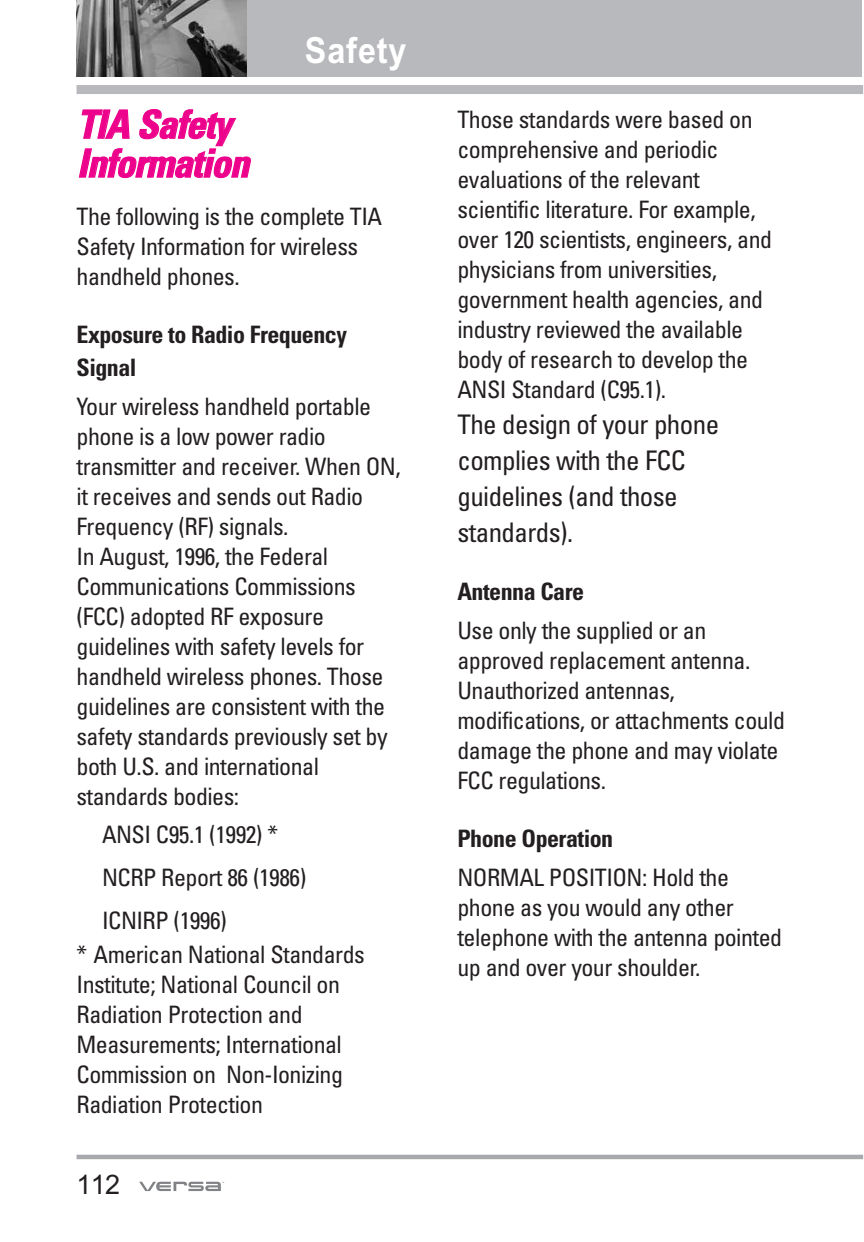
<style>
.page{position:relative;width:864px;height:1242px;background:#fff}
.page>*{position:absolute;margin:0;border:0;box-sizing:border-box;transform-origin:0 0}
.t1{font:italic 700 condensed 39px/39px "Univers";letter-spacing:-.025em;color:#ed028c}
.t2{font:700 36px "Arial";letter-spacing:.03em;color:#fff;scale:.9 1}
.t3{font:condensed 27px/36px "Univers";letter-spacing:-.02em;color:#231f20}
.t4{font:27px "Arial";color:#231f20}
.t5{font:condensed 24px/30px "Univers";letter-spacing:-.02em;color:#231f20}
.t6{font:700 condensed 24px/33px "Univers";letter-spacing:-.02em;color:#231f20}
</style>
<div class="page">
<hr style="left:77px;top:1155px;width:786px;height:4px;background:#a8a9ad">
<div style="left:77px;top:85px;width:786px;height:9px;background:#b8b9bc"></div>
<div style="left:96px;top:0;width:766px;height:77px;background:#b8b9bc"></div>
<svg style="left:139px;top:1182px;width:85px;height:9px"></svg>
<img style="left:77px;top:0;width:170px;height:77px">
<h2 class="t2" style="left:305px;top:30px;width:115px">Safety</h2>
<h1 class="t1" style="left:77px;top:108px;width:174px">TIA Safety<br>Information</h1>
<p class="t5" style="left:77px;top:203px;width:307px">The following is the complete TIA<br>Safety Information for wireless handheld phones.</p>
<p class="t6" style="left:77px;top:320px;width:272px">Exposure to Radio Frequency<br>Signal</p>
<p class="t5" style="left:77px;top:393px;width:326px">Your wireless handheld portable phone is a low power radio transmitter and receiver. When ON, it receives and sends out Radio<br>Frequency (RF) signals.<br>In August, 1996, the Federal<br>Communications Commissions (FCC) adopted RF exposure guidelines with safety levels for handheld wireless phones. Those guidelines are consistent with the safety standards previously set by both U.S. and international standards bodies:</p>
<p class="t5" style="left:102px;top:815px;width:206px;line-height:42.9px">ANSI C95.1 (1992) *<br>NCRP Report 86 (1986)<br>ICNIRP (1996)</p>
<p class="t5" style="left:77px;top:941px;width:290px">* American National Standards<br>Institute; National Council on<br>Radiation Protection and<br>Measurements; International<br>Commission on Non-Ionizing<br>Radiation Protection</p>
<p class="t4" style="left:77px;top:1169px;width:45px">112</p>
<p class="t5" style="left:458px;top:106px;width:316px">Those standards were based on comprehensive and periodic evaluations of the relevant scientific literature. For example, over 120 scientists, engineers, and physicians from universities, government health agencies, and industry reviewed the available body of research to develop the<br>ANSI Standard (C95.1).</p>
<p class="t3" style="left:458px;top:409px;width:263px">The design of your phone complies with the FCC guidelines (and those standards).</p>
<p class="t6" style="left:458px;top:577px;width:128px">Antenna Care</p>
<p class="t5" style="left:458px;top:617px;width:329px">Use only the supplied or an approved replacement antenna.<br>Unauthorized antennas, modifications, or attachments could damage the phone and may violate<br>FCC regulations.</p>
<p class="t6" style="left:458px;top:824px;width:157px">Phone Operation</p>
<p class="t5" style="left:458px;top:864px;width:326px">NORMAL POSITION: Hold the phone as you would any other telephone with the antenna pointed up and over your shoulder.</p>
</div>
